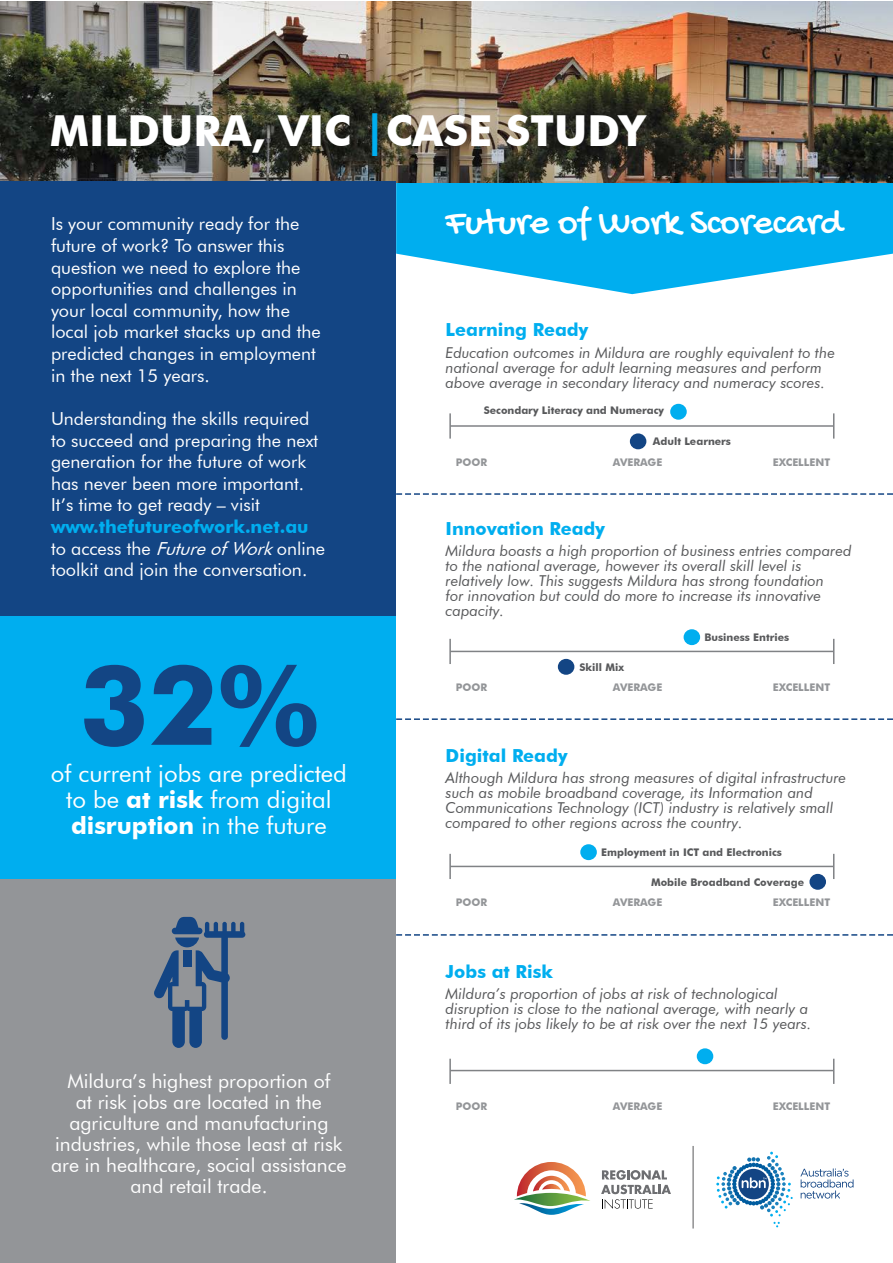
<style>
.page{position:relative;width:893px;height:1263px;background:#fff}
.page>*{position:absolute;margin:0;border:0;box-sizing:border-box;transform-origin:0 0}
.t1{font:700 110.7px "Futura BT";color:#134584}
.t2{font:700 42.75px "Futura BT";color:#fff}
.t3{font:37.95px "Gochi Hand";color:#fff}
.t4{font:24px/25.8px "Futura BT";color:#fff}
.t5{font:19.5px/21px "Futura BT";color:#fff;text-align:center}
.t6{font:18px/21.6px "Futura BT";color:#fff}
.t7{font:700 18px "Futura BT";color:#00aeef}
.t8{font:italic 15px/15px "Futura BT";color:#58595b}
.t9{font:700 10.5px "Futura BT";color:#58595b}
.t10{font:700 10.5px "Futura BT";color:#939598}
.s1{color:#00aeef}
.s2{font-weight:700;color:#00aeef}
.s3{font-style:italic}
.s4{font-weight:700}
</style>
<div class="page">
<svg style="left:396px;top:183px;width:497px;height:111px;fill:#00aeef"></svg>
<img style="left:0;top:1px;width:893px;height:182px">
<hr style="left:450px;top:425px;width:383px;height:2px;background:#808285">
<hr style="left:450px;top:651px;width:383px;height:1px;background:#808285">
<hr style="left:450px;top:866px;width:383px;height:1px;background:#808285">
<hr style="left:450px;top:1070px;width:383px;height:1px;background:#808285">
<svg style="left:396px;top:934px;width:497px;height:2px"></svg>
<svg style="left:396px;top:493px;width:497px;height:2px"></svg>
<svg style="left:396px;top:718px;width:497px;height:2px"></svg>
<div style="left:670px;top:404px;width:17px;height:16px;background:#00aeef;border-radius:50%"></div>
<div style="left:684px;top:629px;width:16px;height:16px;background:#00aeef;border-radius:50%"></div>
<div style="left:580px;top:844px;width:17px;height:16px;background:#00aeef;border-radius:50%"></div>
<div style="left:697px;top:1048px;width:16px;height:16px;background:#00aeef;border-radius:50%"></div>
<div style="left:630px;top:433px;width:16px;height:16px;background:#134584;border-radius:50%"></div>
<div style="left:558px;top:659px;width:16px;height:16px;background:#134584;border-radius:50%"></div>
<div style="left:809px;top:874px;width:17px;height:16px;background:#134584;border-radius:50%"></div>
<svg style="left:833px;top:413px;width:1px;height:26px"></svg>
<svg style="left:833px;top:639px;width:1px;height:25px"></svg>
<svg style="left:833px;top:854px;width:1px;height:25px"></svg>
<svg style="left:833px;top:1059px;width:1px;height:25px"></svg>
<hr style="left:449px;top:413px;width:2px;height:26px;background:#808285">
<hr style="left:449px;top:639px;width:2px;height:25px;background:#808285">
<hr style="left:449px;top:854px;width:2px;height:25px;background:#808285">
<hr style="left:449px;top:1059px;width:2px;height:25px;background:#808285">
<div style="left:0;top:182px;width:396px;height:435px;background:#134584"></div>
<div style="left:0;top:617px;width:396px;height:262px;background:#00aeef"></div>
<div style="left:0;top:879px;width:396px;height:384px;background:#939598"></div>
<svg style="left:154px;top:917px;width:92px;height:131px"></svg>
<svg style="left:601px;top:1170px;width:70px;height:39px"></svg>
<svg style="left:514px;top:1162px;width:76px;height:53px"></svg>
<svg style="left:801px;top:1168px;width:52px;height:30px"></svg>
<svg style="left:773px;top:1222px;width:7px;height:5px"></svg>
<svg style="left:716px;top:1152px;width:77px;height:64px"></svg>
<hr style="left:693px;top:1146px;width:1px;height:82px;background:#58595b">
<h2 class="t2" style="left:50px;top:105px;width:597px">MILDURA, VIC <span class="s1">|</span>CASE STUDY</h2>
<p class="t6" style="left:51px;top:213px;width:271px">Is your community ready for the future of work? To answer this question we need to explore the opportunities and challenges in your local community, how the local job market stacks up and the predicted changes in employment in the next 15 years.</p>
<p class="t6" style="left:51px;top:408px;width:269px">Understanding the skills required to succeed and preparing the next generation for the future of work has never been more important.<br>It’s time to get ready – visit</p>
<p class="t6" style="left:51px;top:516px;width:276px"><span class="s2">www.thefutureofwork.net.au </span>to access the <span class="s3">FutureofWork</span>online toolkit and join the conversation.</p>
<h1 class="t1" style="left:80px;top:638px;width:240px">32%</h1>
<h3 class="t4" style="left:51px;top:761px;width:298px">of current jobs are predicted</h3>
<h3 class="t4" style="left:66px;top:787px;width:267px">to be <span class="s4">at risk</span> from digital <span class="s4">disruption</span> in the future</h3>
<h3 class="t5" style="left:51px;top:1070px;width:297px">Mildura’s highest proportion of<br>at risk jobs are located in the agriculture and manufacturing industries, while those least at risk are in healthcare, social assistance and retail trade.</h3>
<h3 class="t3" style="left:446px;top:203px;width:398px">Future of Work Scorecard</h3>
<p class="t7" style="left:446px;top:319px;width:144px">Learning Ready</p>
<p class="t8" style="left:446px;top:345px;width:391px">Education outcomes in Mildura are roughly equivalent to the national average for adult learning measures and perform above average in secondary literacy and numeracy scores.</p>
<p class="t9" style="left:484px;top:404px;width:182px">Secondary Literacy and Numeracy</p>
<p class="t10" style="left:456px;top:456px;width:33px">POOR</p>
<p class="t9" style="left:653px;top:435px;width:80px">Adult Learners</p>
<p class="t10" style="left:613px;top:456px;width:51px">AVERAGE</p>
<p class="t7" style="left:446px;top:518px;width:161px">Innovation Ready</p>
<p class="t10" style="left:773px;top:456px;width:59px">EXCELLENT</p>
<p class="t8" style="left:446px;top:543px;width:407px">Mildura boasts a high proportion of business entries compared to the national average, however its overall skill level is relatively low. This suggests Mildura has strong foundation<br>for innovation but could do more to increase its innovative capacity.</p>
<p class="t10" style="left:456px;top:681px;width:33px">POOR</p>
<p class="t9" style="left:579px;top:661px;width:46px">Skill Mix</p>
<p class="t10" style="left:613px;top:681px;width:51px">AVERAGE</p>
<p class="t7" style="left:446px;top:745px;width:123px">Digital Ready</p>
<p class="t9" style="left:704px;top:631px;width:86px">Business Entries</p>
<p class="t10" style="left:773px;top:681px;width:59px">EXCELLENT</p>
<p class="t8" style="left:446px;top:770px;width:402px">Although Mildura has strong measures of digital infrastructure such as mobile broadband coverage, its Information and Communications Technology (ICT) industry is relatively small compared to other regions across the country.</p>
<p class="t9" style="left:601px;top:846px;width:182px">Employment in ICT and Electronics</p>
<p class="t10" style="left:456px;top:896px;width:33px">POOR</p>
<p class="t7" style="left:446px;top:961px;width:109px">Jobs at Risk</p>
<p class="t9" style="left:651px;top:876px;width:155px">Mobile Broadband Coverage</p>
<p class="t10" style="left:613px;top:896px;width:51px">AVERAGE</p>
<p class="t10" style="left:773px;top:896px;width:59px">EXCELLENT</p>
<p class="t8" style="left:446px;top:986px;width:367px">Mildura’s proportion of jobs at risk of technological disruption is close to the national average, with nearly a third of its jobs likely to be at risk over the next 15 years.</p>
<p class="t10" style="left:456px;top:1100px;width:33px">POOR</p>
<p class="t10" style="left:613px;top:1100px;width:51px">AVERAGE</p>
<p class="t10" style="left:773px;top:1100px;width:59px">EXCELLENT</p>
</div>
